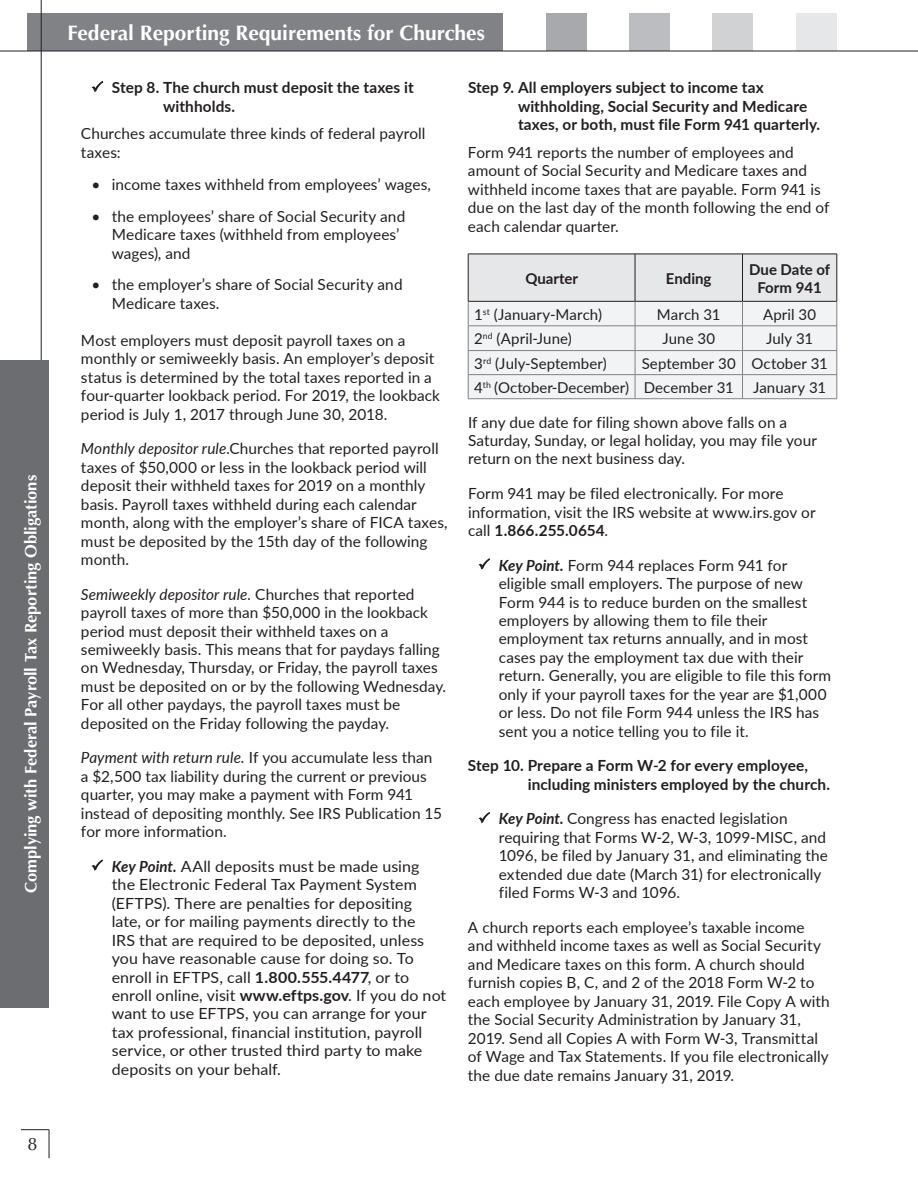
<style>
.page{position:relative;width:918px;height:1188px;background:#fff}
.page>*{position:absolute;margin:0;border:0;box-sizing:border-box;transform-origin:0 0}
.t1{font:700 21px "Optima LT Std";color:#fff}
.t2{font:18px "Optima LT Std";color:#231f20}
.t3{font:700 16.5px "Optima LT Std";letter-spacing:-.005em;color:#fff}
.t4{font:15.3px/18.5px "Lato";letter-spacing:.005em;color:#231f20}
.t5{font:15.3px/18.5px "Lato";letter-spacing:.005em;color:#231f20;scale:1.04 1}
.t6{font:700 15.3px/18.5px "Lato";letter-spacing:.005em;color:#231f20}
.t7{font:15px/24px "Lato";letter-spacing:.005em;color:#231f20}
.t8{font:700 15px/18px "Lato";color:#231f20;text-align:center}
.s1{font-style:italic}
.s2{font-weight:700;font-style:italic}
.s3{font-weight:700}
</style>
<div class="page">
<div style="left:629px;top:13px;width:41px;height:38px;background:#bcbdc0"></div>
<div style="left:796px;top:14px;width:41px;height:37px;background:#e6e7e9"></div>
<div style="left:713px;top:14px;width:40px;height:37px;background:#d1d2d4"></div>
<div style="left:546px;top:14px;width:40px;height:37px;background:#a8a9ad"></div>
<div style="left:27px;top:14px;width:476px;height:37px;background:#808285"></div>
<svg style="left:21px;top:1129px;width:29px;height:29px"></svg>
<hr style="left:0;top:51px;width:918px;height:1px;background:#231f20">
<hr style="left:41px;top:0;width:1px;height:1006px;background:#231f20">
<div style="left:0;top:684px;width:49px;height:324px;background:#6c6d70"></div>
<div style="left:0;top:360px;width:49px;height:324px;background:#6c6d70"></div>
<svg style="left:468px;top:254px;width:370px;height:145px"></svg>
<hr style="left:742px;top:398px;width:95px;height:1px;background:#808285">
<svg style="left:91px;top:81px;width:13px;height:12px"></svg>
<svg style="left:91px;top:859px;width:12px;height:12px"></svg>
<svg style="left:478px;top:558px;width:12px;height:12px"></svg>
<svg style="left:478px;top:812px;width:12px;height:12px"></svg>
<p class="t3" style="left:21px;top:893px;width:419px;rotate:-90deg">Complying with Federal Payroll Tax Reporting Obligations</p>
<p class="t2" style="left:28px;top:1133px;width:12px">8</p>
<h1 class="t1" style="left:68px;top:21px;width:419px">Federal Reporting Requirements for Churches</h1>
<p class="t6" style="left:163px;top:78px;width:252px;text-indent:-51px">Step 8. The church must deposit the taxes it withholds.</p>
<p class="t4" style="left:81px;top:124px;width:346px">Churches accumulate three kinds of federal payroll taxes:</p>
<p class="t4" style="left:92px;top:174px;width:341px">• income taxes withheld from employees’ wages,</p>
<p class="t4" style="left:112px;top:206px;width:295px;text-indent:-20px">• the employees’ share of Social Security and<br>Medicare taxes (withheld from employees’ wages), and</p>
<p class="t4" style="left:112px;top:275px;width:292px;text-indent:-20px">• the employer’s share of Social Security and<br>Medicare taxes.</p>
<p class="t4" style="left:81px;top:330px;width:361px">Most employers must deposit payroll taxes on a monthly or semiweekly basis. An employer’s deposit status is determined by the total taxes reported in a four-quarter lookback period. For 2019, the lookback period is July 1, 2017 through June 30, 2018.</p>
<p class="t4" style="left:81px;top:439px;width:368px"><span class="s1">Monthly depositor rule.</span>Churches that reported payroll taxes of $50,000 or less in the lookback period will deposit their withheld taxes for 2019 on a monthly basis. Payroll taxes withheld during each calendar month, along with the employer’s share of FICA taxes, must be deposited by the 15th day of the following month.</p>
<p class="t4" style="left:81px;top:584px;width:367px"><span class="s1">Semiweekly depositor rule.</span> Churches that reported payroll taxes of more than $50,000 in the lookback period must deposit their withheld taxes on a semiweekly basis. This means that for paydays falling on Wednesday, Thursday, or Friday, the payroll taxes must be deposited on or by the following Wednesday.<br>For all other paydays, the payroll taxes must be deposited on the Friday following the payday.</p>
<p class="t4" style="left:81px;top:748px;width:363px"><span class="s1">Payment with return rule.</span> If you accumulate less than a $2,500 tax liability during the current or previous quarter, you may make a payment with Form 941 instead of depositing monthly. See IRS Publication 15 for more information.</p>
<p class="t5" style="left:112px;top:856px;width:323px"><span class="s2">Key Point.</span> AAll deposits must be made using the Electronic Federal Tax Payment System (EFTPS). There are penalties for depositing<br>late, or for mailing payments directly to the<br>IRS that are required to be deposited, unless you have reasonable cause for doing so. To enroll in EFTPS, call <span class="s3">1.800.555.4477</span>, or to enroll online, visit <span class="s3">www.eftps.gov</span>. If you do not want to use EFTPS, you can arrange for your tax professional, financial institution, payroll service, or other trusted third party to make deposits on your behalf.</p>
<p class="t6" style="left:518px;top:78px;width:304px;text-indent:-50px">Step 9. All employers subject to income tax withholding, Social Security and Medicare taxes, or both, must file Form 941 quarterly.</p>
<p class="t4" style="left:468px;top:142px;width:363px">Form 941 reports the number of employees and amount of Social Security and Medicare taxes and withheld income taxes that are payable. Form 941 is due on the last day of the month following the end of each calendar quarter.</p>
<p class="t8" style="left:525px;top:269px;width:54px">Quarter</p>
<p class="t8" style="left:666px;top:269px;width:47px">Ending</p>
<p class="t8" style="left:749px;top:260px;width:83px">Due Date of<br>Form 941</p>
<p class="t7" style="left:474px;top:302px;width:129px">1<sup>st</sup> (January-March)</p>
<p class="t7" style="left:657px;top:302px;width:65px">March 31</p>
<p class="t7" style="left:763px;top:302px;width:55px">April 30</p>
<p class="t7" style="left:474px;top:326px;width:99px">2<sup>nd</sup> (April-June)</p>
<p class="t7" style="left:662px;top:326px;width:54px">June 30</p>
<p class="t7" style="left:766px;top:326px;width:49px">July 31</p>
<p class="t7" style="left:474px;top:351px;width:134px">3<sup>rd</sup> (July-September)</p>
<p class="t7" style="left:474px;top:351px;width:355px;text-indent:168px">September 30 October 31<br>4<sup>th</sup> (October-December) December 31</p>
<p class="t7" style="left:753px;top:375px;width:75px">January 31</p>
<p class="t4" style="left:468px;top:412px;width:351px">If any due date for filing shown above falls on a<br>Saturday, Sunday, or legal holiday, you may file your return on the next business day.</p>
<p class="t4" style="left:468px;top:484px;width:349px">Form 941 may be filed electronically. For more information, visit the IRS website at www.irs.gov or call <span class="s3">1.866.255.0654</span>.</p>
<p class="t4" style="left:499px;top:555px;width:334px"><span class="s2">Key Point.</span> Form 944 replaces Form 941 for eligible small employers. The purpose of new Form 944 is to reduce burden on the smallest employers by allowing them to file their employment tax returns annually, and in most cases pay the employment tax due with their return. Generally, you are eligible to file this form only if your payroll taxes for the year are $1,000 or less. Do not file Form 944 unless the IRS has sent you a notice telling you to file it.</p>
<p class="t6" style="left:528px;top:756px;width:304px;text-indent:-60px">Step 10. Prepare a Form W-2 for every employee, including ministers employed by the church.</p>
<p class="t4" style="left:499px;top:809px;width:331px"><span class="s2">Key Point.</span> Congress has enacted legislation requiring that Forms W-2, W-3, 1099-MISC, and 1096, be filed by January 31, and eliminating the extended due date (March 31) for electronically filed Forms W-3 and 1096.</p>
<p class="t4" style="left:468px;top:917px;width:363px">A church reports each employee’s taxable income and withheld income taxes as well as Social Security and Medicare taxes on this form. A church should furnish copies B, C, and 2 of the 2018 Form W-2 to each employee by January 31, 2019. File Copy A with the Social Security Administration by January 31, 2019. Send all Copies A with Form W-3, Transmittal of Wage and Tax Statements. If you file electronically the due date remains January 31, 2019.</p>
</div>
